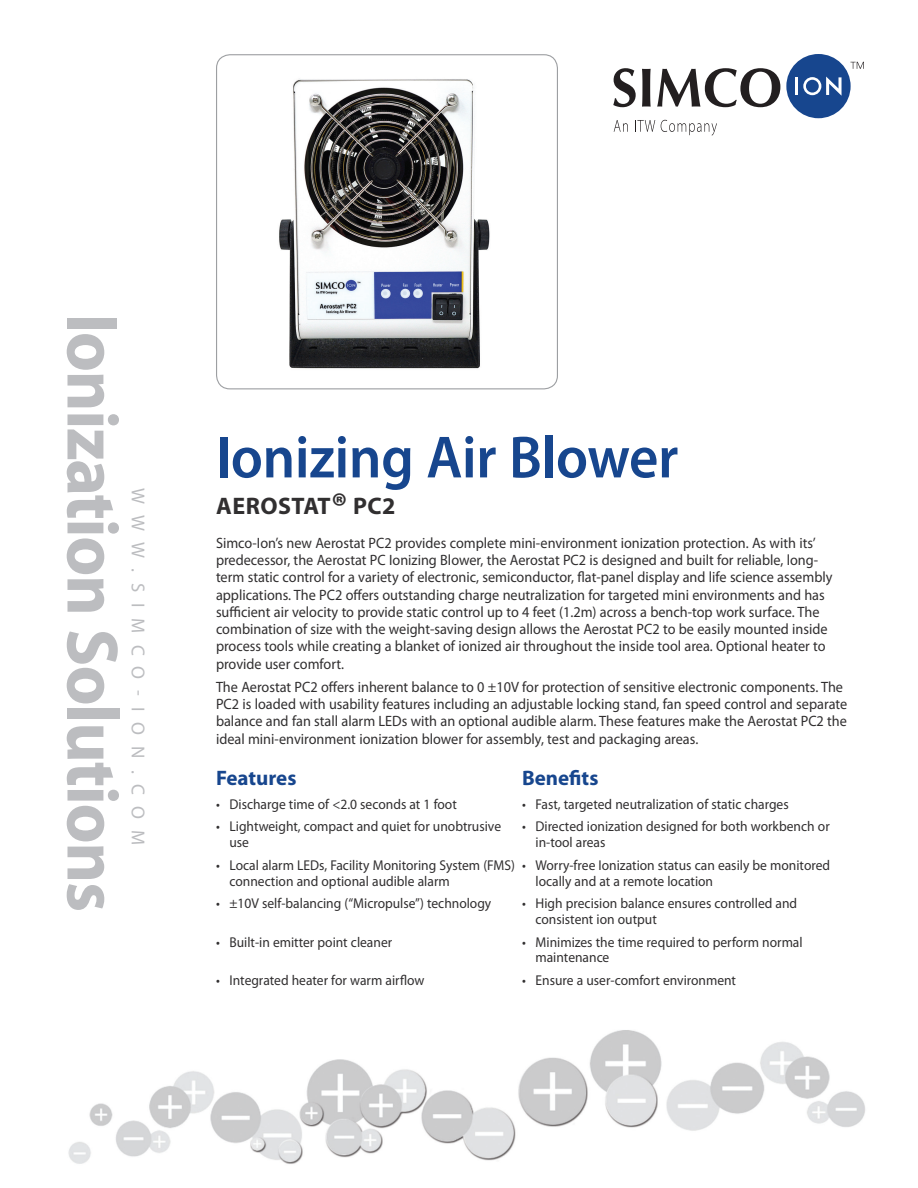
<style>
.page{position:relative;width:918px;height:1188px;background:#fff}
.page>*{position:absolute;margin:0;border:0;box-sizing:border-box;transform-origin:0 0}
.t1{font:700 73.5px "Myriad Pro";letter-spacing:-.02em;color:#bcbdc0;scale:.95 1}
.Cover__Main_head{font:600 60px "Myriad Pro";letter-spacing:-.005em;color:#17468e;scale:.95 1}
.Cover__Subhead{font:700 24px "Myriad Pro";letter-spacing:.02em;color:#312f30}
.Cover__F_B_Head{font:700 21px "Myriad Pro";color:#17468e}
.t2{font:18.75px "Myriad Pro";letter-spacing:.59em;color:#bcbdc0}
.Cover__Body_Copy{font:15px/17.2px "Myriad Pro";color:#312f30;scale:.95 1}
.Cover__F_B_bullets{font:14.25px/15.8px "Myriad Pro";color:#312f30;scale:.95 1}
.s1{font-size:36px}
</style>
<div class="page">
<img style="left:68px;top:1030px;width:797px;height:134px">
<svg style="left:850px;top:62px;width:14px;height:7px"></svg>
<div style="left:786px;top:54px;width:65px;height:64px;background:#17468e;border-radius:50%"></div>
<hr style="left:795px;top:77px;width:3px;height:18px;background:#fff">
<svg style="left:803px;top:77px;width:39px;height:19px"></svg>
<svg style="left:613px;top:68px;width:23px;height:39px"></svg>
<svg style="left:642px;top:69px;width:9px;height:38px"></svg>
<svg style="left:657px;top:68px;width:123px;height:39px"></svg>
<svg style="left:614px;top:120px;width:14px;height:12px"></svg>
<svg style="left:635px;top:120px;width:20px;height:12px"></svg>
<svg style="left:661px;top:120px;width:56px;height:16px"></svg>
<img style="left:279px;top:79px;width:211px;height:290px">
<div style="left:216px;top:54px;width:342px;height:335px;border:1px solid #9d9fa2;border-radius:14px"></div>
<h1 class="t1" style="left:140px;top:314px;width:632px;rotate:90deg">Ionization Solutions</h1>
<p class="t2" style="left:150px;top:488px;width:359px;rotate:90deg">WWW.SIMCO-ION.COM</p>
<p class="Cover__Main_head" style="left:216px;top:419px;width:488px">Ionizing Air Blower</p>
<p class="Cover__Subhead" style="left:216px;top:490px;width:181px">AEROSTAT<span class="s1">®</span> PC2</p>
<p class="Cover__Body_Copy" style="left:216px;top:534px;width:650px">Simco-Ion’s new Aerostat PC2 provides complete mini-environment ionization protection. As with its’ predecessor, the Aerostat PC Ionizing Blower, the Aerostat PC2 is designed and built for reliable, long&shy;term static control for a variety of electronic, semiconductor, flat-panel display and life science assembly applications. The PC2 offers outstanding charge neutralization for targeted mini environments and has sufficient air velocity to provide static control up to 4 feet (1.2m) across a bench-top work surface. The combination of size with the weight-saving design allows the Aerostat PC2 to be easily mounted inside process tools while creating a blanket of ionized air throughout the inside tool area. Optional heater to provide user comfort.</p>
<p class="Cover__Body_Copy" style="left:216px;top:678px;width:666px">The Aerostat PC2 offers inherent balance to 0 ±10V for protection of sensitive electronic components. The PC2 is loaded with usability features including an adjustable locking stand, fan speed control and separate balance and fan stall alarm LEDs with an optional audible alarm. These features make the Aerostat PC2 the ideal mini-environment ionization blower for assembly, test and packaging areas.</p>
<p class="Cover__F_B_Head" style="left:216px;top:764px;width:82px">Features</p>
<p class="Cover__F_B_Head" style="left:522px;top:764px;width:78px">Benefits</p>
<p class="Cover__F_B_bullets" style="left:216px;top:796px;width:255px">• Discharge time of &lt;2.0 seconds at 1 foot</p>
<p class="Cover__F_B_bullets" style="left:522px;top:796px;width:282px">• Fast, targeted neutralization of static charges</p>
<p class="Cover__F_B_bullets" style="left:230px;top:819px;width:287px;text-indent:-14px">• Lightweight, compact and quiet for unobtrusive use</p>
<p class="Cover__F_B_bullets" style="left:536px;top:819px;width:311px;text-indent:-14px">• Directed ionization designed for both workbench or in-tool areas</p>
<p class="Cover__F_B_bullets" style="left:230px;top:857px;width:302px;text-indent:-14px">• Local alarm LEDs, Facility Monitoring System (FMS) connection and optional audible alarm</p>
<p class="Cover__F_B_bullets" style="left:536px;top:857px;width:312px;text-indent:-14px">• Worry-free Ionization status can easily be monitored locally and at a remote location</p>
<p class="Cover__F_B_bullets" style="left:216px;top:895px;width:291px">• ±10V self-balancing (“Micropulse”) technology</p>
<p class="Cover__F_B_bullets" style="left:536px;top:895px;width:277px;text-indent:-14px">• High precision balance ensures controlled and consistent ion output</p>
<p class="Cover__F_B_bullets" style="left:216px;top:934px;width:187px">• Built-in emitter point cleaner</p>
<p class="Cover__F_B_bullets" style="left:536px;top:934px;width:283px;text-indent:-14px">• Minimizes the time required to perform normal maintenance</p>
<p class="Cover__F_B_bullets" style="left:216px;top:972px;width:221px">• Integrated heater for warm airflow</p>
<p class="Cover__F_B_bullets" style="left:522px;top:972px;width:227px">• Ensure a user-comfort environment</p>
</div>
